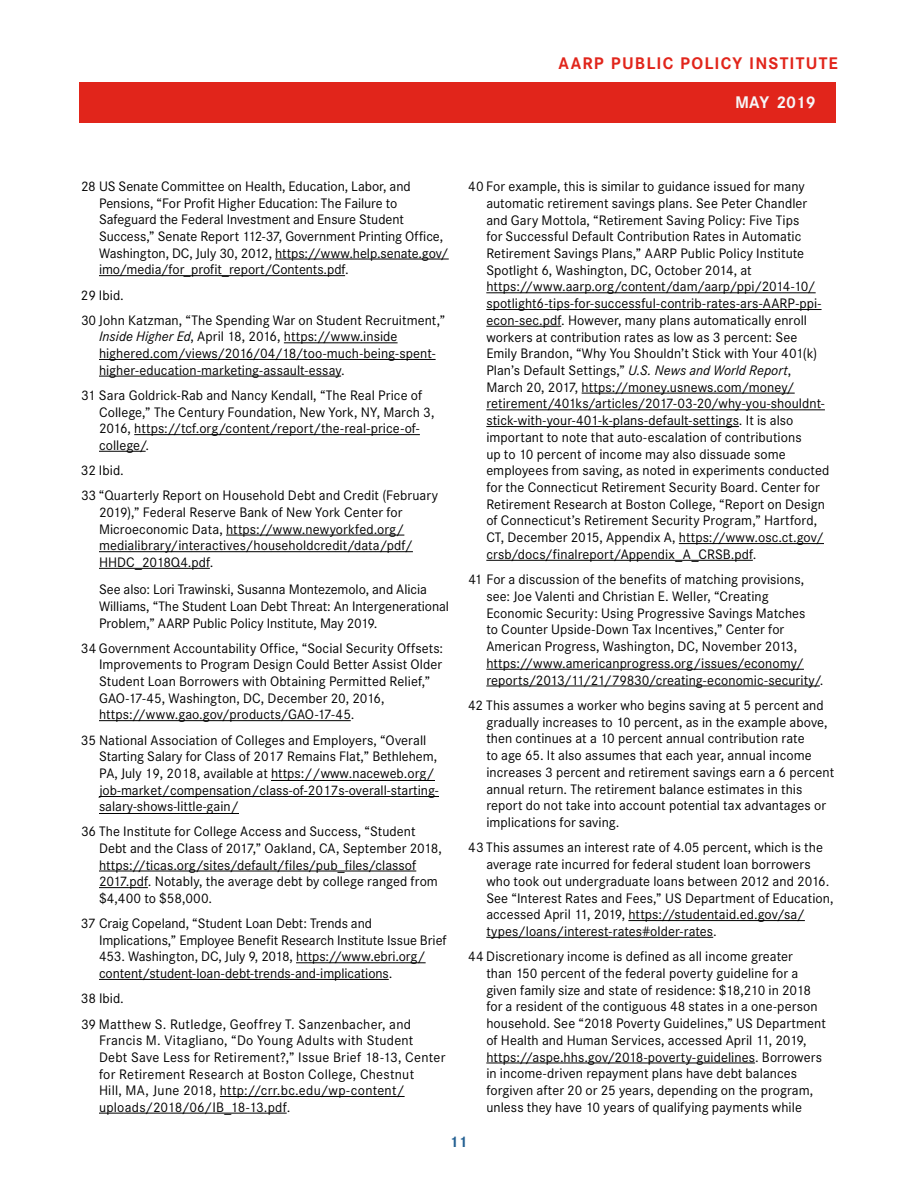
<style>
.page{position:relative;width:918px;height:1188px;background:#fff}
.page>*{position:absolute;margin:0;border:0;box-sizing:border-box;transform-origin:0 0}
.t1{font:700 16.5px "Corporate S";letter-spacing:.07em;color:#e1251b}
.t2{font:700 16.5px "Corporate S";letter-spacing:-.01em;color:#f6f6f7}
.t3{font:700 15px "Corporate S";color:#236092}
.t4{font:13.5px/16.6px "Corporate S";letter-spacing:.005em;color:#000}
.s1{font-style:italic}
</style>
<div class="page">
<div style="left:80px;top:83px;width:756px;height:40px;background:#e1251b"></div>
<hr style="left:275px;top:259px;width:174px;height:1px;background:#000">
<hr style="left:99px;top:275px;width:246px;height:1px;background:#000">
<hr style="left:284px;top:342px;width:114px;height:1px;background:#000">
<hr style="left:99px;top:359px;width:337px;height:1px;background:#000">
<hr style="left:99px;top:376px;width:242px;height:1px;background:#000">
<hr style="left:134px;top:434px;width:286px;height:1px;background:#000">
<hr style="left:99px;top:451px;width:47px;height:1px;background:#000">
<hr style="left:226px;top:535px;width:178px;height:1px;background:#000">
<hr style="left:99px;top:551px;width:314px;height:1px;background:#000">
<hr style="left:99px;top:568px;width:111px;height:1px;background:#000">
<hr style="left:99px;top:720px;width:252px;height:1px;background:#000">
<hr style="left:99px;top:871px;width:317px;height:1px;background:#000">
<hr style="left:99px;top:887px;width:49px;height:1px;background:#000">
<hr style="left:296px;top:962px;width:130px;height:1px;background:#000">
<hr style="left:99px;top:979px;width:290px;height:1px;background:#000">
<hr style="left:220px;top:1096px;width:185px;height:1px;background:#000">
<hr style="left:99px;top:1113px;width:188px;height:1px;background:#000">
<hr style="left:486px;top:292px;width:330px;height:1px;background:#000">
<hr style="left:486px;top:309px;width:336px;height:1px;background:#000">
<hr style="left:486px;top:326px;width:75px;height:1px;background:#000">
<hr style="left:582px;top:393px;width:213px;height:1px;background:#000">
<hr style="left:486px;top:409px;width:339px;height:1px;background:#000">
<hr style="left:486px;top:426px;width:253px;height:1px;background:#000">
<hr style="left:679px;top:543px;width:145px;height:1px;background:#000">
<hr style="left:486px;top:560px;width:267px;height:1px;background:#000">
<hr style="left:486px;top:669px;width:318px;height:1px;background:#000">
<hr style="left:486px;top:686px;width:334px;height:1px;background:#000">
<hr style="left:628px;top:920px;width:177px;height:1px;background:#000">
<hr style="left:486px;top:937px;width:227px;height:1px;background:#000">
<hr style="left:486px;top:1063px;width:269px;height:1px;background:#000">
<hr style="left:271px;top:780px;width:164px;height:1px;background:#000">
<hr style="left:99px;top:797px;width:340px;height:1px;background:#000">
<hr style="left:99px;top:813px;width:140px;height:1px;background:#000">
<p class="t1" style="left:559px;top:53px;width:281px">AARP PUBLIC POLICY INSTITUTE</p>
<p class="t2" style="left:735px;top:92px;width:82px">MAY 2019</p>
<p class="t4" style="left:99px;top:178px;width:351px;text-indent:-18px">28 US Senate Committee on Health, Education, Labor, and Pensions, “For Profit Higher Education: The Failure to Safeguard the Federal Investment and Ensure Student Success,” Senate Report 112-37, Government Printing Office, Washington, DC, July 30, 2012, https://www.help.senate.gov/ imo/media/for_profit_report/Contents.pdf.</p>
<p class="t4" style="left:81px;top:282px;width:366px;line-height:25.2px">29 Ibid.<br>30 John Katzman, “The Spending War on Student Recruitment,”</p>
<p class="t4" style="left:99px;top:329px;width:338px"><span class="s1">Inside Higher Ed</span>, April 18, 2016, https://www.inside highered.com/views/2016/04/18/too-much-being-spent&shy;higher-education-marketing-assault-essay.</p>
<p class="t4" style="left:99px;top:387px;width:337px;text-indent:-18px">31 Sara Goldrick-Rab and Nancy Kendall, “The Real Price of College,” The Century Foundation, New York, NY, March 3, 2016, https://tcf.org/content/report/the-real-price-of&shy;college/.</p>
<p class="t4" style="left:81px;top:458px;width:358px;line-height:25.2px">32 Ibid.<br>33 “Quarterly Report on Household Debt and Credit (February</p>
<p class="t4" style="left:99px;top:504px;width:315px">2019),” Federal Reserve Bank of New York Center for Microeconomic Data, https://www.newyorkfed.org/ medialibrary/interactives/householdcredit/data/pdf/ HHDC_2018Q4.pdf.</p>
<p class="t4" style="left:99px;top:581px;width:352px">See also: Lori Trawinski, Susanna Montezemolo, and Alicia<br>Williams, “The Student Loan Debt Threat: An Intergenerational<br>Problem,” AARP Public Policy Institute, May 2019.</p>
<p class="t4" style="left:99px;top:640px;width:346px;text-indent:-18px">34 Government Accountability Office, “Social Security Offsets:<br>Improvements to Program Design Could Better Assist Older Student Loan Borrowers with Obtaining Permitted Relief,” GAO-17-45, Washington, DC, December 20, 2016, https://www.gao.gov/products/GAO-17-45.</p>
<p class="t4" style="left:99px;top:732px;width:341px;text-indent:-18px">35 National Association of Colleges and Employers, “Overall Starting Salary for Class of 2017 Remains Flat,” Bethlehem, PA, July 19, 2018, available at https://www.naceweb.org/ job-market/compensation/class-of-2017s-overall-starting&shy;salary-shows-little-gain/</p>
<p class="t4" style="left:99px;top:823px;width:344px;text-indent:-18px">36 The Institute for College Access and Success, “Student Debt and the Class of 2017,” Oakland, CA, September 2018, https://ticas.org/sites/default/files/pub_files/classof 2017.pdf. Notably, the average debt by college ranged from $4,400 to $58,000.</p>
<p class="t4" style="left:99px;top:915px;width:349px;text-indent:-18px">37 Craig Copeland, “Student Loan Debt: Trends and Implications,” Employee Benefit Research Institute Issue Brief 453. Washington, DC, July 9, 2018, https://www.ebri.org/ content/student-loan-debt-trends-and-implications.</p>
<p class="t4" style="left:81px;top:986px;width:332px;line-height:25.2px">38 Ibid.<br>39 Matthew S. Rutledge, Geoffrey T. Sanzenbacher, and</p>
<p class="t4" style="left:99px;top:1032px;width:348px">Francis M. Vitagliano, “Do Young Adults with Student<br>Debt Save Less for Retirement?,” Issue Brief 18-13, Center for Retirement Research at Boston College, Chestnut<br>Hill, MA, June 2018, http://crr.bc.edu/wp-content/ uploads/2018/06/IB_18-13.pdf.</p>
<p class="t4" style="left:486px;top:178px;width:345px;text-indent:-18px">40 For example, this is similar to guidance issued for many automatic retirement savings plans. See Peter Chandler and Gary Mottola, “Retirement Saving Policy: Five Tips<br>for Successful Default Contribution Rates in Automatic Retirement Savings Plans,” AARP Public Policy Institute Spotlight 6, Washington, DC, October 2014, at https://www.aarp.org/content/dam/aarp/ppi/2014-10/ spotlight6-tips-for-successful-contrib-rates-ars-AARP-ppi&shy;econ-sec.pdf. However, many plans automatically enroll workers at contribution rates as low as 3 percent: See Emily Brandon, “Why You Shouldn’t Stick with Your 401(k)<br>Plan’s Default Settings,” <span class="s1">U.S. News and World Report</span>, March 20, 2017, https://money.usnews.com/money/ retirement/401ks/articles/2017-03-20/why-you-shouldnt&shy;stick-with-your-401-k-plans-default-settings. It is also important to note that auto-escalation of contributions<br>up to 10 percent of income may also dissuade some employees from saving, as noted in experiments conducted for the Connecticut Retirement Security Board. Center for Retirement Research at Boston College, “Report on Design of Connecticut’s Retirement Security Program,” Hartford, CT, December 2015, Appendix A, https://www.osc.ct.gov/ crsb/docs/finalreport/Appendix_A_CRSB.pdf.</p>
<p class="t4" style="left:486px;top:571px;width:339px;text-indent:-18px">41 For a discussion of the benefits of matching provisions, see: Joe Valenti and Christian E. Weller, “Creating Economic Security: Using Progressive Savings Matches<br>to Counter Upside-Down Tax Incentives,” Center for American Progress, Washington, DC, November 2013, https://www.americanprogress.org/issues/economy/ reports/2013/11/21/79830/creating-economic-security/.</p>
<p class="t4" style="left:486px;top:697px;width:349px;text-indent:-18px">42 This assumes a worker who begins saving at 5 percent and gradually increases to 10 percent, as in the example above, then continues at a 10 percent annual contribution rate<br>to age 65. It also assumes that each year, annual income increases 3 percent and retirement savings earn a 6 percent annual return. The retirement balance estimates in this report do not take into account potential tax advantages or implications for saving.</p>
<p class="t4" style="left:486px;top:839px;width:349px;text-indent:-18px">43 This assumes an interest rate of 4.05 percent, which is the average rate incurred for federal student loan borrowers who took out undergraduate loans between 2012 and 2016.<br>See “Interest Rates and Fees,” US Department of Education, accessed April 11, 2019, https://studentaid.ed.gov/sa/ types/loans/interest-rates#older-rates.</p>
<p class="t4" style="left:486px;top:948px;width:341px;text-indent:-18px">44 Discretionary income is defined as all income greater<br>than 150 percent of the federal poverty guideline for a given family size and state of residence: $18,210 in 2018 for a resident of the contiguous 48 states in a one-person household. See “2018 Poverty Guidelines,” US Department of Health and Human Services, accessed April 11, 2019, https://aspe.hhs.gov/2018-poverty-guidelines. Borrowers in income-driven repayment plans have debt balances forgiven after 20 or 25 years, depending on the program, unless they have 10 years of qualifying payments while</p>
<p class="t3" style="left:449px;top:1133px;width:20px">11</p>
</div>
